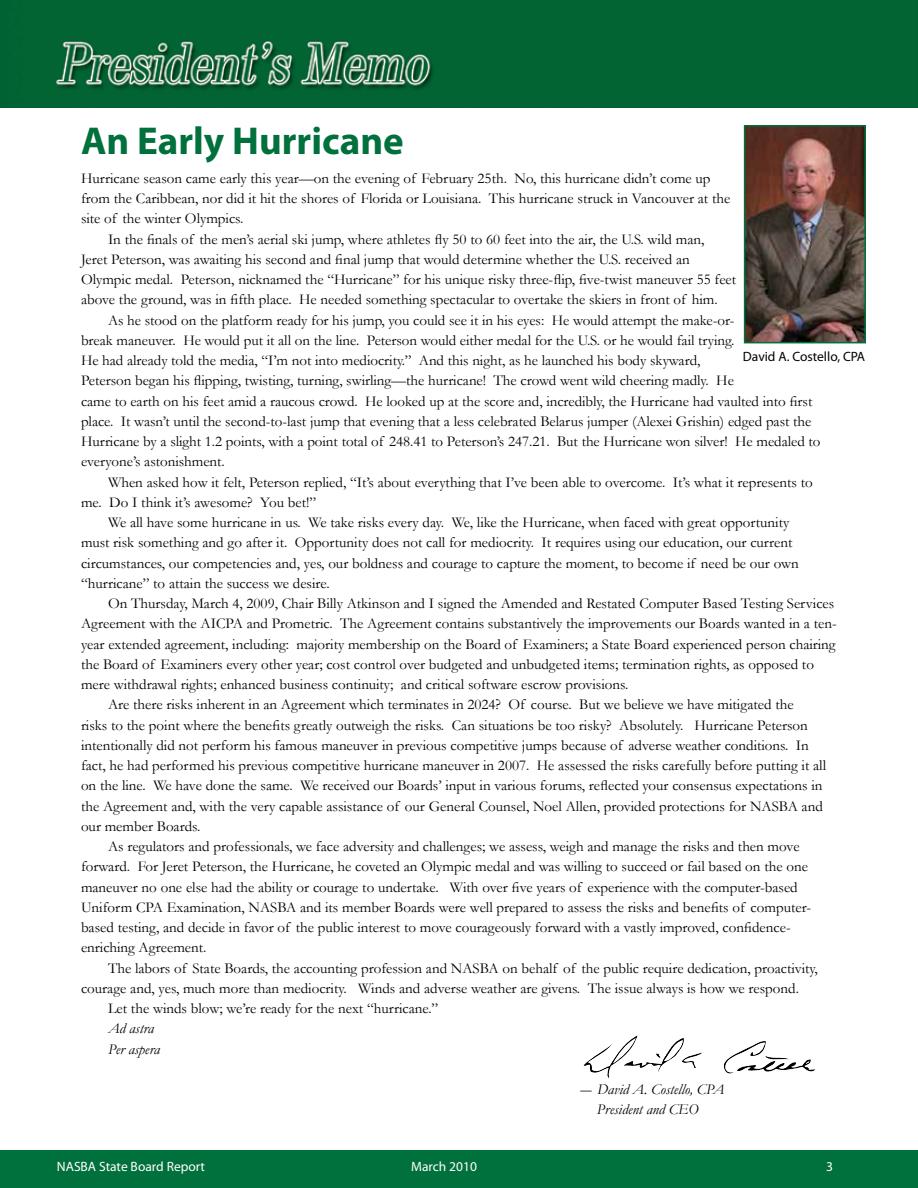
<style>
.page{position:relative;width:918px;height:1188px;background:#fff}
.page>*{position:absolute;margin:0;border:0;box-sizing:border-box;transform-origin:0 0}
.t1{font:700 39px "Myriad Pro";color:#00703c}
.t2{font:15px "Garamond";color:#000}
.t3{font:italic 15px/20.2px "Garamond";color:#000}
.t4{font:13.5px "Myriad Pro";color:#fff}
.t5{font:13.5px "Myriad Pro";color:#000}
</style>
<div class="page">
<div style="left:0;top:1150px;width:918px;height:38px;background:#00703c"></div>
<img style="left:747px;top:128px;width:116px;height:212px">
<div style="left:744px;top:125px;width:122px;height:218px;border:2px solid #00703c"></div>
<svg style="left:583px;top:1035px;width:232px;height:43px"></svg>
<img style="left:0;top:0;width:918px;height:108px">
<h1 class="t1" style="left:81px;top:116px;width:324px">An Early Hurricane</h1>
<p class="t2" style="left:81px;top:168px;width:631px">Hurricane season came early this year—on the evening of February 25th. No, this hurricane didn’t come up</p>
<p class="t2" style="left:81px;top:188px;width:651px">from the Caribbean, nor did it hit the shores of Florida or Louisiana. This hurricane struck in Vancouver at the</p>
<p class="t2" style="left:81px;top:209px;width:164px">site of the winter Olympics.</p>
<p class="t2" style="left:108px;top:229px;width:598px">In the finals of the men’s aerial ski jump, where athletes fly 50 to 60 feet into the air, the U.S. wild man,</p>
<p class="t2" style="left:81px;top:249px;width:610px">Jeret Peterson, was awaiting his second and final jump that would determine whether the U.S. received an</p>
<p class="t2" style="left:81px;top:269px;width:657px">Olympic medal. Peterson, nicknamed the “Hurricane” for his unique risky three-flip, five-twist maneuver 55 feet</p>
<p class="t2" style="left:81px;top:290px;width:638px">above the ground, was in fifth place. He needed something spectacular to overtake the skiers in front of him.</p>
<p class="t2" style="left:108px;top:310px;width:628px">As he stood on the platform ready for his jump, you could see it in his eyes: He would attempt the make-or-</p>
<p class="t2" style="left:81px;top:330px;width:655px">break maneuver. He would put it all on the line. Peterson would either medal for the U.S. or he would fail trying.</p>
<p class="t2" style="left:81px;top:350px;width:621px">He had already told the media, “I’m not into mediocrity.” And this night, as he launched his body skyward,</p>
<p class="t2" style="left:81px;top:371px;width:654px">Peterson began his flipping, twisting, turning, swirling—the hurricane! The crowd went wild cheering madly. He</p>
<p class="t2" style="left:81px;top:391px;width:733px">came to earth on his feet amid a raucous crowd. He looked up at the score and, incredibly, the Hurricane had vaulted into first</p>
<p class="t2" style="left:81px;top:411px;width:732px">place. It wasn’t until the second-to-last jump that evening that a less celebrated Belarus jumper (Alexei Grishin) edged past the</p>
<p class="t2" style="left:81px;top:431px;width:741px">Hurricane by a slight 1.2 points, with a point total of 248.41 to Peterson’s 247.21. But the Hurricane won silver! He medaled to</p>
<p class="t2" style="left:81px;top:452px;width:145px">everyone’s astonishment.</p>
<p class="t2" style="left:108px;top:472px;width:706px">When asked how it felt, Peterson replied, “It’s about everything that I’ve been able to overcome. It’s what it represents to</p>
<p class="t2" style="left:81px;top:492px;width:237px">me. Do I think it’s awesome? You bet!”</p>
<p class="t2" style="left:108px;top:512px;width:683px">We all have some hurricane in us. We take risks every day. We, like the Hurricane, when faced with great opportunity</p>
<p class="t2" style="left:81px;top:533px;width:713px">must risk something and go after it. Opportunity does not call for mediocrity. It requires using our education, our current</p>
<p class="t2" style="left:81px;top:553px;width:719px">circumstances, our competencies and, yes, our boldness and courage to capture the moment, to become if need be our own</p>
<p class="t2" style="left:81px;top:573px;width:250px">“hurricane” to attain the success we desire.</p>
<p class="t2" style="left:108px;top:593px;width:728px">On Thursday, March 4, 2009, Chair Billy Atkinson and I signed the Amended and Restated Computer Based Testing Services</p>
<p class="t2" style="left:81px;top:614px;width:757px">Agreement with the AICPA and Prometric. The Agreement contains substantively the improvements our Boards wanted in a ten-</p>
<p class="t2" style="left:81px;top:634px;width:756px">year extended agreement, including: majority membership on the Board of Examiners; a State Board experienced person chairing</p>
<p class="t2" style="left:81px;top:654px;width:735px">the Board of Examiners every other year; cost control over budgeted and unbudgeted items; termination rights, as opposed to</p>
<p class="t2" style="left:81px;top:674px;width:549px">mere withdrawal rights; enhanced business continuity; and critical software escrow provisions.</p>
<p class="t2" style="left:108px;top:695px;width:687px">Are there risks inherent in an Agreement which terminates in 2024? Of course. But we believe we have mitigated the</p>
<p class="t2" style="left:81px;top:715px;width:728px">risks to the point where the benefits greatly outweigh the risks. Can situations be too risky? Absolutely. Hurricane Peterson</p>
<p class="t2" style="left:81px;top:735px;width:729px">intentionally did not perform his famous maneuver in previous competitive jumps because of adverse weather conditions. In</p>
<p class="t2" style="left:81px;top:755px;width:747px">fact, he had performed his previous competitive hurricane maneuver in 2007. He assessed the risks carefully before putting it all</p>
<p class="t2" style="left:81px;top:776px;width:743px">on the line. We have done the same. We received our Boards’ input in various forums, reflected your consensus expectations in</p>
<p class="t2" style="left:81px;top:796px;width:743px">the Agreement and, with the very capable assistance of our General Counsel, Noel Allen, provided protections for NASBA and</p>
<p class="t2" style="left:81px;top:816px;width:121px">our member Boards.</p>
<p class="t2" style="left:108px;top:836px;width:693px">As regulators and professionals, we face adversity and challenges; we assess, weigh and manage the risks and then move</p>
<p class="t2" style="left:81px;top:857px;width:728px">forward. For Jeret Peterson, the Hurricane, he coveted an Olympic medal and was willing to succeed or fail based on the one</p>
<p class="t2" style="left:81px;top:877px;width:718px">maneuver no one else had the ability or courage to undertake. With over five years of experience with the computer-based</p>
<p class="t2" style="left:81px;top:897px;width:732px">Uniform CPA Examination, NASBA and its member Boards were well prepared to assess the risks and benefits of computer-</p>
<p class="t2" style="left:81px;top:917px;width:711px">based testing, and decide in favor of the public interest to move courageously forward with a vastly improved, confidence-</p>
<p class="t2" style="left:81px;top:938px;width:127px">enriching Agreement.</p>
<p class="t2" style="left:108px;top:958px;width:711px">The labors of State Boards, the accounting profession and NASBA on behalf of the public require dedication, proactivity,</p>
<p class="t2" style="left:81px;top:978px;width:719px">courage and, yes, much more than mediocrity. Winds and adverse weather are givens. The issue always is how we respond.</p>
<p class="t2" style="left:108px;top:998px;width:332px">Let the winds blow; we’re ready for the next “hurricane.”</p>
<p class="t3" style="left:108px;top:1018px;width:53px">Ad astra<br>Per aspera</p>
<p class="t3" style="left:597px;top:1079px;width:129px;text-indent:-16px">― David A. Costello, CPA<br>President and CEO</p>
<p class="t5" style="left:743px;top:348px;width:124px">David A. Costello, CPA</p>
<p class="t4" style="left:57px;top:1159px;width:150px">NASBA State Board Report</p>
<p class="t4" style="left:411px;top:1159px;width:67px">March 2010</p>
<p class="t4" style="left:826px;top:1159px;width:8px">3</p>
</div>
